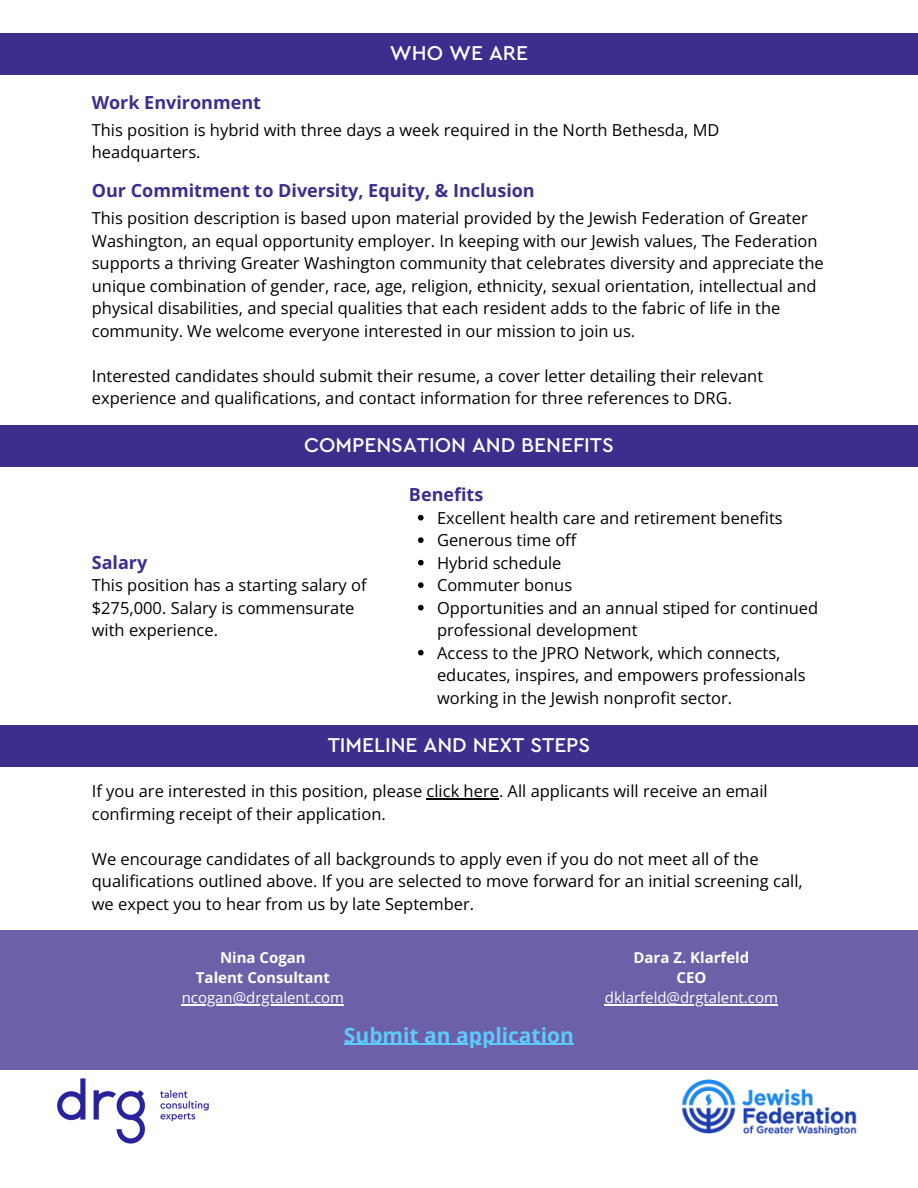
<style>
.page{position:relative;width:918px;height:1188px;background:#fff}
.page>*{position:absolute;margin:0;border:0;box-sizing:border-box;transform-origin:0 0}
.t1{font:500 21px "Cera Pro";color:#fff}
.t2{font:700 21px "Open Sans";color:#5dcafa}
.t3{font:700 18px "Open Sans";color:#3d2e8e}
.t4{font:16.5px/22.5px "Open Sans";color:#000}
.t5{font:15px "Open Sans";color:#fff}
.t6{font:700 15px "Open Sans";color:#fff}
</style>
<div class="page">
<img style="left:57px;top:1078px;width:152px;height:66px">
<div style="left:0;top:33px;width:918px;height:42px;background:#3d2e8e"></div>
<div style="left:0;top:425px;width:918px;height:42px;background:#3d2e8e"></div>
<svg style="left:418px;top:515px;width:6px;height:5px"></svg>
<svg style="left:418px;top:537px;width:6px;height:6px"></svg>
<svg style="left:418px;top:560px;width:6px;height:5px"></svg>
<svg style="left:418px;top:582px;width:6px;height:6px"></svg>
<svg style="left:418px;top:605px;width:6px;height:5px"></svg>
<svg style="left:418px;top:650px;width:6px;height:5px"></svg>
<div style="left:0;top:725px;width:918px;height:42px;background:#3d2e8e"></div>
<hr style="left:427px;top:798px;width:72px;height:1px;background:#000">
<div style="left:0;top:931px;width:918px;height:139px;background:#6c60a9"></div>
<hr style="left:182px;top:1004px;width:162px;height:2px;background:#fff">
<hr style="left:605px;top:1004px;width:173px;height:2px;background:#fff">
<hr style="left:344px;top:1044px;width:230px;height:1px;background:#5dcafa">
<img style="left:681px;top:1079px;width:176px;height:56px">
<h1 class="t3" style="left:92px;top:90px;width:171px">Work Environment</h1>
<h3 class="t1" style="left:390px;top:43px;width:140px">WHO WE ARE</h3>
<p class="t4" style="left:92px;top:118px;width:629px">This position is hybrid with three days a week required in the North Bethesda, MD headquarters.</p>
<h4 class="t3" style="left:92px;top:177px;width:444px">Our Commitment to Diversity, Equity, &amp; Inclusion</h4>
<h3 class="t4" style="left:92px;top:207px;width:734px">This position description is based upon material provided by the Jewish Federation of Greater Washington, an equal opportunity employer. In keeping with our Jewish values, The Federation supports a thriving Greater Washington community that celebrates diversity and appreciate the unique combination of gender, race, age, religion, ethnicity, sexual orientation, intellectual and physical disabilities, and special qualities that each resident adds to the fabric of life in the community. We welcome everyone interested in our mission to join us.</h3>
<h4 class="t4" style="left:92px;top:364px;width:673px">Interested candidates should submit their resume, a cover letter detailing their relevant experience and qualifications, and contact information for three references to DRG.</h4>
<h4 class="t1" style="left:304px;top:435px;width:311px">COMPENSATION AND BENEFITS</h4>
<p class="t3" style="left:409px;top:482px;width:76px">Benefits</p>
<p class="t4" style="left:437px;top:506px;width:347px">Excellent health care and retirement benefits</p>
<p class="t4" style="left:437px;top:529px;width:141px">Generous time off</p>
<p class="t4" style="left:437px;top:551px;width:126px">Hybrid schedule</p>
<p class="t4" style="left:437px;top:574px;width:137px">Commuter bonus</p>
<p class="t4" style="left:437px;top:596px;width:383px">Opportunities and an annual stiped for continued professional development</p>
<h1 class="t4" style="left:437px;top:641px;width:370px">Access to the JPRO Network, which connects, educates, inspires, and empowers professionals working in the Jewish nonprofit sector.</h1>
<h4 class="t1" style="left:328px;top:735px;width:264px">TIMELINE AND NEXT STEPS</h4>
<h4 class="t4" style="left:92px;top:780px;width:677px">If you are interested in this position, please click here. All applicants will receive an email confirming receipt of their application.</h4>
<p class="t4" style="left:92px;top:847px;width:713px">We encourage candidates of all backgrounds to apply even if you do not meet all of the qualifications outlined above. If you are selected to move forward for an initial screening call, we expect you to hear from us by late September.</p>
<p class="t6" style="left:220px;top:947px;width:87px">Nina Cogan</p>
<p class="t6" style="left:196px;top:967px;width:135px">Talent Consultant</p>
<p class="t5" style="left:182px;top:987px;width:164px">ncogan@drgtalent.com</p>
<h3 class="t3" style="left:92px;top:550px;width:57px">Salary</h3>
<h3 class="t4" style="left:92px;top:574px;width:276px">This position has a starting salary of $275,000. Salary is commensurate with experience.</h3>
<p class="t6" style="left:633px;top:947px;width:117px">Dara Z. Klarfeld</p>
<p class="t6" style="left:676px;top:967px;width:31px">CEO</p>
<h2 class="t5" style="left:605px;top:987px;width:175px">dklarfeld@drgtalent.com</h2>
<p class="t2" style="left:344px;top:1020px;width:231px">Submit an application</p>
</div>
